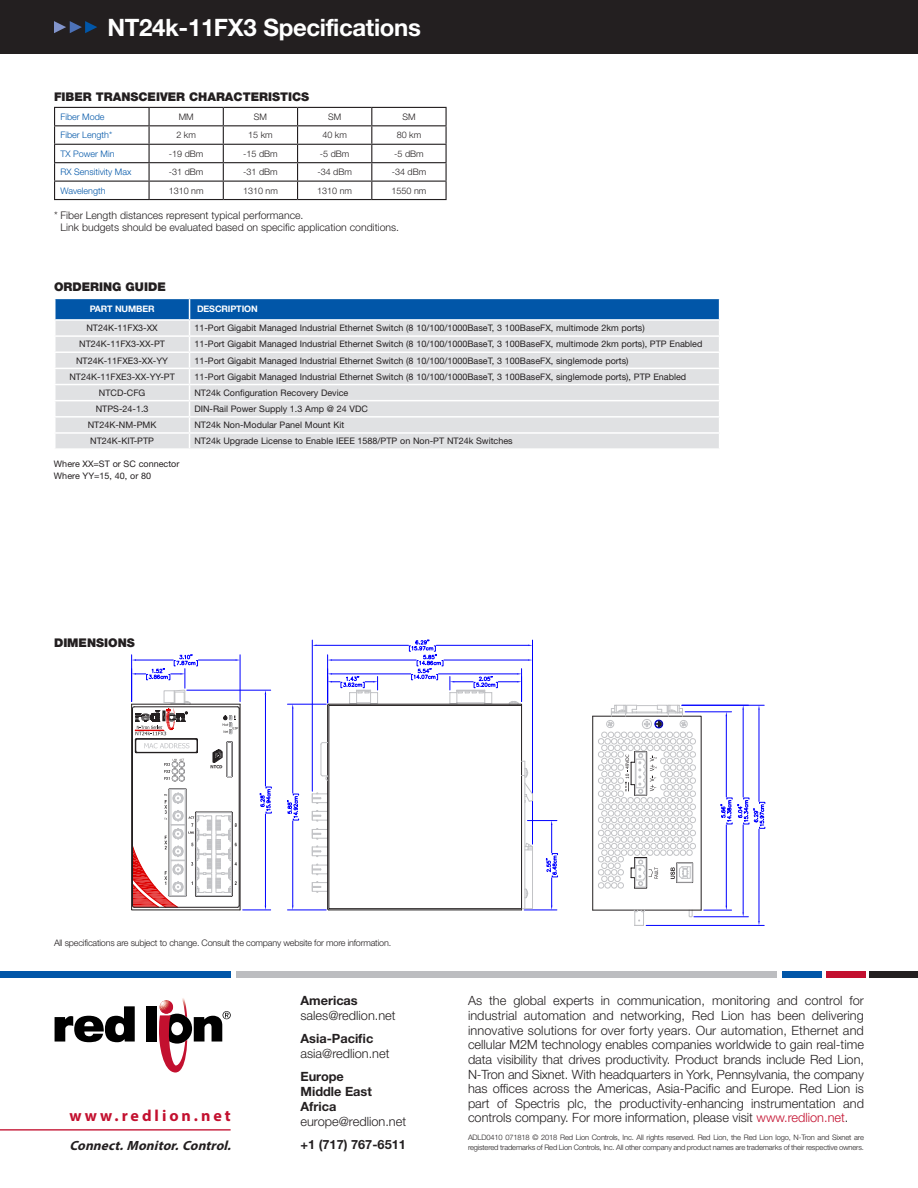
<style>
.page{position:relative;width:918px;height:1188px;background:#fff}
.page>*{position:absolute;margin:0;border:0;box-sizing:border-box;transform-origin:0 0}
.t1{font:700 24px "Helvetica Neue LT Std";letter-spacing:-.015em;color:#fff}
.t2{font:700 16.05px "Myriad Pro";letter-spacing:.185em;color:#c3102f}
.t3{font:italic 700 13.35px "Myriad Pro";color:#231f20}
.t4{font:300 12.75px/14.5px "Helvetica Neue LT Std";color:#231f20;text-align:justify}
.t5{font:700 12.75px/15px "Helvetica Neue LT Std";color:#231f20}
.t6{font:900 12px "Helvetica Neue LT Std";color:#231f20}
.t7{font:300 10.5px/12.6px "Helvetica Neue LT Std";color:#231f20}
.t8{font:9px/12px "Helvetica Neue LT Std";color:#231f20}
.t9{font:300 9px "Helvetica Neue LT Std";letter-spacing:-.02em;color:#231f20}
.t10{font:300 9px "Helvetica Neue LT Std";color:#0156a8}
.t11{font:700 9px "Helvetica Neue LT Std";letter-spacing:-.015em;color:#fff}
.t12{font:300 7.5px/10.5px "Helvetica Neue LT Std";letter-spacing:-.02em;color:#231f20}
.s1{color:#c3102f}
</style>
<div class="page">
<div style="left:0;top:0;width:918px;height:54px;background:#231f20"></div>
<svg style="left:54px;top:21px;width:43px;height:12px"></svg>
<svg style="left:131px;top:639px;width:428px;height:272px"></svg>
<hr style="left:287px;top:910px;width:39px;height:1px;background:#00f">
<hr style="left:287px;top:704px;width:39px;height:1px;background:#00f">
<hr style="left:292px;top:821px;width:1px;height:85px;background:#00f">
<hr style="left:292px;top:709px;width:1px;height:84px;background:#00f">
<svg style="left:287px;top:794px;width:12px;height:26px"></svg>
<hr style="left:329px;top:910px;width:193px;height:1px;background:#231f20">
<svg style="left:132px;top:655px;width:139px;height:256px"></svg>
<svg style="left:312px;top:640px;width:221px;height:270px"></svg>
<svg style="left:592px;top:704px;width:174px;height:222px"></svg>
<hr style="left:592px;top:716px;width:1px;height:194px;background:#231f20">
<hr style="left:646px;top:925px;width:118px;height:1px;background:#00f">
<hr style="left:682px;top:705px;width:82px;height:1px;background:#00f">
<hr style="left:759px;top:829px;width:1px;height:92px;background:#00f">
<hr style="left:759px;top:710px;width:1px;height:91px;background:#00f">
<svg style="left:738px;top:798px;width:27px;height:30px"></svg>
<svg style="left:593px;top:705px;width:139px;height:220px"></svg>
<svg style="left:55px;top:1006px;width:80px;height:36px"></svg>
<div style="left:146px;top:1006px;width:11px;height:36px;background:#000"></div>
<svg style="left:159px;top:998px;width:72px;height:75px"></svg>
<hr style="left:0;top:1129px;width:231px;height:2px;background:#c3102f">
<div style="left:236px;top:971px;width:541px;height:7px;background:#bcbdc0"></div>
<div style="left:0;top:971px;width:231px;height:7px;background:#0156a8"></div>
<div style="left:826px;top:971px;width:39px;height:7px;background:#c3102f"></div>
<div style="left:782px;top:971px;width:40px;height:7px;background:#0156a8"></div>
<div style="left:870px;top:971px;width:48px;height:7px;background:#231f20"></div>
<div style="left:145px;top:624px;width:64px;height:23px;background:#fff"></div>
<svg style="left:55px;top:298px;width:665px;height:150px;background:#c5d1dd"></svg>
<hr style="left:54px;top:107px;width:95px;height:1px;background:#231f20">
<hr style="left:149px;top:107px;width:74px;height:1px;background:#231f20">
<hr style="left:223px;top:107px;width:75px;height:1px;background:#231f20">
<hr style="left:298px;top:107px;width:74px;height:1px;background:#231f20">
<hr style="left:372px;top:107px;width:75px;height:1px;background:#231f20">
<hr style="left:54px;top:125px;width:95px;height:1px;background:#231f20">
<hr style="left:149px;top:125px;width:74px;height:1px;background:#231f20">
<hr style="left:223px;top:125px;width:75px;height:1px;background:#231f20">
<hr style="left:298px;top:125px;width:74px;height:1px;background:#231f20">
<hr style="left:372px;top:125px;width:75px;height:1px;background:#231f20">
<hr style="left:54px;top:144px;width:95px;height:1px;background:#231f20">
<hr style="left:149px;top:144px;width:74px;height:1px;background:#231f20">
<hr style="left:223px;top:144px;width:75px;height:1px;background:#231f20">
<hr style="left:298px;top:144px;width:74px;height:1px;background:#231f20">
<hr style="left:372px;top:144px;width:75px;height:1px;background:#231f20">
<hr style="left:54px;top:162px;width:95px;height:1px;background:#231f20">
<hr style="left:149px;top:162px;width:74px;height:1px;background:#231f20">
<hr style="left:223px;top:162px;width:75px;height:1px;background:#231f20">
<hr style="left:298px;top:162px;width:74px;height:1px;background:#231f20">
<hr style="left:372px;top:162px;width:75px;height:1px;background:#231f20">
<hr style="left:54px;top:181px;width:95px;height:1px;background:#231f20">
<svg style="left:54px;top:108px;width:1px;height:91px"></svg>
<hr style="left:149px;top:181px;width:74px;height:1px;background:#231f20">
<svg style="left:148px;top:108px;width:2px;height:91px"></svg>
<hr style="left:223px;top:181px;width:75px;height:1px;background:#231f20">
<svg style="left:223px;top:108px;width:1px;height:91px"></svg>
<hr style="left:298px;top:181px;width:74px;height:1px;background:#231f20">
<svg style="left:297px;top:108px;width:1px;height:91px"></svg>
<hr style="left:372px;top:181px;width:75px;height:1px;background:#231f20">
<svg style="left:371px;top:108px;width:1px;height:91px"></svg>
<svg style="left:446px;top:108px;width:1px;height:91px"></svg>
<hr style="left:54px;top:199px;width:95px;height:1px;background:#231f20">
<hr style="left:149px;top:199px;width:74px;height:1px;background:#231f20">
<hr style="left:223px;top:199px;width:75px;height:1px;background:#231f20">
<hr style="left:298px;top:199px;width:74px;height:1px;background:#231f20">
<hr style="left:372px;top:199px;width:75px;height:1px;background:#231f20">
<h1 class="t1" style="left:108px;top:12px;width:315px">NT24k-11FX3 Specifications</h1>
<h3 class="t6" style="left:54px;top:89px;width:257px">FIBER TRANSCEIVER CHARACTERISTICS</h3>
<p class="t10" style="left:61px;top:111px;width:46px">Fiber Mode</p>
<p class="t9" style="left:179px;top:111px;width:16px">MM</p>
<p class="t9" style="left:254px;top:111px;width:15px">SM</p>
<p class="t9" style="left:328px;top:111px;width:15px">SM</p>
<p class="t9" style="left:402px;top:111px;width:15px">SM</p>
<p class="t10" style="left:61px;top:130px;width:53px">Fiber Length*</p>
<p class="t9" style="left:176px;top:130px;width:21px">2 km</p>
<p class="t9" style="left:248px;top:130px;width:26px">15 km</p>
<p class="t9" style="left:322px;top:130px;width:26px">40 km</p>
<p class="t9" style="left:397px;top:130px;width:26px">80 km</p>
<p class="t10" style="left:61px;top:148px;width:56px">TX Power Min</p>
<p class="t9" style="left:169px;top:148px;width:36px">-19 dBm</p>
<p class="t9" style="left:243px;top:148px;width:36px">-15 dBm</p>
<p class="t9" style="left:320px;top:148px;width:31px">-5 dBm</p>
<p class="t9" style="left:394px;top:148px;width:31px">-5 dBm</p>
<p class="t10" style="left:61px;top:166px;width:72px">RX Sensitivity Max</p>
<p class="t9" style="left:169px;top:166px;width:36px">-31 dBm</p>
<p class="t9" style="left:243px;top:166px;width:36px">-31 dBm</p>
<p class="t9" style="left:317px;top:166px;width:36px">-34 dBm</p>
<p class="t9" style="left:392px;top:166px;width:36px">-34 dBm</p>
<p class="t10" style="left:61px;top:185px;width:47px">Wavelength</p>
<p class="t9" style="left:169px;top:185px;width:36px">1310 nm</p>
<p class="t9" style="left:243px;top:185px;width:36px">1310 nm</p>
<p class="t9" style="left:317px;top:185px;width:36px">1310 nm</p>
<p class="t9" style="left:392px;top:185px;width:36px">1550 nm</p>
<p class="t7" style="left:61px;top:209px;width:340px;text-indent:-7px">* Fiber Length distances represent typical performance.<br>Link budgets should be evaluated based on specific application conditions.</p>
<h3 class="t6" style="left:54px;top:279px;width:113px">ORDERING GUIDE</h3>
<p class="t11" style="left:90px;top:304px;width:66px">PART NUMBER</p>
<p class="t11" style="left:197px;top:304px;width:62px">DESCRIPTION</p>
<p class="t8" style="left:86px;top:322px;width:73px">NT24K-11FX3-XX</p>
<p class="t8" style="left:194px;top:322px;width:452px">11-Port Gigabit Managed Industrial Ethernet Switch (8 10/100/1000BaseT, 3 100BaseFX, multimode 2km ports)</p>
<p class="t8" style="left:79px;top:338px;width:87px">NT24K-11FX3-XX-PT</p>
<p class="t8" style="left:194px;top:338px;width:509px">11-Port Gigabit Managed Industrial Ethernet Switch (8 10/100/1000BaseT, 3 100BaseFX, multimode 2km ports), PTP Enabled</p>
<p class="t8" style="left:76px;top:354px;width:94px">NT24K-11FXE3-XX-YY</p>
<p class="t8" style="left:194px;top:354px;width:436px">11-Port Gigabit Managed Industrial Ethernet Switch (8 10/100/1000BaseT, 3 100BaseFX, singlemode ports)</p>
<p class="t8" style="left:69px;top:370px;width:107px">NT24K-11FXE3-XX-YY-PT</p>
<p class="t8" style="left:194px;top:370px;width:493px">11-Port Gigabit Managed Industrial Ethernet Switch (8 10/100/1000BaseT, 3 100BaseFX, singlemode ports), PTP Enabled</p>
<p class="t8" style="left:99px;top:386px;width:48px">NTCD-CFG</p>
<p class="t8" style="left:194px;top:386px;width:156px">NT24k Configuration Recovery Device</p>
<p class="t8" style="left:96px;top:403px;width:54px">NTPS-24-1.3</p>
<p class="t8" style="left:194px;top:403px;width:175px">DIN-Rail Power Supply 1.3 Amp @ 24 VDC</p>
<p class="t8" style="left:88px;top:419px;width:70px">NT24K-NM-PMK</p>
<p class="t8" style="left:194px;top:419px;width:151px">NT24k Non-Modular Panel Mount Kit</p>
<p class="t8" style="left:90px;top:435px;width:65px">NT24K-KIT-PTP</p>
<p class="t8" style="left:194px;top:435px;width:320px">NT24k Upgrade License to Enable IEEE 1588/PTP on Non-PT NT24k Switches</p>
<p class="t8" style="left:54px;top:458px;width:127px">Where XX=ST or SC connector<br>Where YY=15, 40, or 80</p>
<h3 class="t6" style="left:54px;top:635px;width:82px">DIMENSIONS</h3>
<p class="t9" style="left:54px;top:937px;width:339px">All specifications are subject to change. Consult the company website for more information.</p>
<h2 class="t2" style="left:69px;top:1105px;width:163px">www.redlion.net</h2>
<h3 class="t3" style="left:69px;top:1137px;width:167px">Connect.Monitor.Control.</h3>
<h3 class="t5" style="left:300px;top:993px;width:59px">Americas</h3>
<h3 class="t4" style="left:300px;top:1008px;width:97px">sales@redlion.net</h3>
<h3 class="t5" style="left:300px;top:1031px;width:74px">Asia-Pacific</h3>
<h3 class="t4" style="left:300px;top:1046px;width:91px">asia@redlion.net</h3>
<h3 class="t5" style="left:300px;top:1069px;width:73px">Europe<br>Middle East<br>Africa</h3>
<h3 class="t4" style="left:300px;top:1114px;width:107px">europe@redlion.net</h3>
<h3 class="t5" style="left:300px;top:1137px;width:107px">+1 (717) 767-6511</h3>
<p class="t4" style="left:468px;top:993px;width:398px">As the global experts in communication, monitoring and control for industrial automation and networking, Red Lion has been delivering innovative solutions for over forty years. Our automation, Ethernet and cellular M2M technology enables companies worldwide to gain real-time data visibility that drives productivity. Product brands include Red Lion, N-Tron and Sixnet. With headquarters in York, Pennsylvania, the company has offices across the Americas, Asia-Pacific and Europe. Red Lion is part of Spectris plc, the productivity-enhancing instrumentation and controls company. For more information, please visit <span class="s1">www.redlion.net</span>.</p>
<p class="t12" style="left:468px;top:1132px;width:398px">ADLD0410 071818 © 2018 Red Lion Controls, Inc. All rights reserved. Red Lion, the Red Lion logo, N-Tron and Sixnet are registered trademarks of Red Lion Controls, Inc. All other company and product names are trademarks of their respective owners.</p>
</div>
